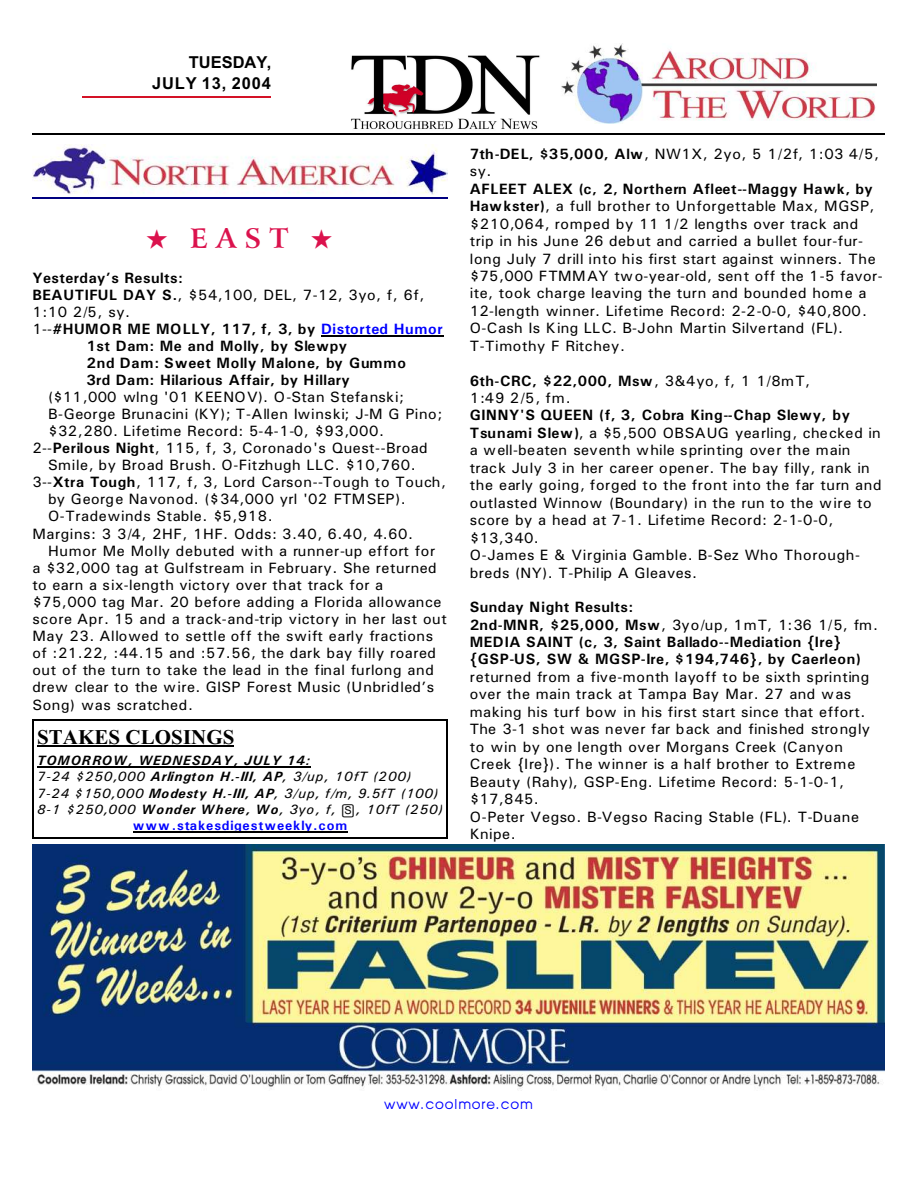
<style>
.page{position:relative;width:918px;height:1188px;background:#fff}
.page>*{position:absolute;margin:0;border:0;box-sizing:border-box;transform-origin:0 0}
.t1{font:700 27px "Arrus BT";color:#db124d}
.t2{font:700 21px "Times New Roman";letter-spacing:.005em;color:#000}
.t3{font:700 16.5px/21.6px "Arial";letter-spacing:.05em;color:#000;text-align:right}
.t4{font:15px/17.4px "Univers";letter-spacing:.03em;color:#000}
.t5{font:700 15px/17.4px "Univers";letter-spacing:.03em;color:#000}
.t6{font:15px "Univers";letter-spacing:.01em;color:#000}
.t7{font:700 15px "Univers";letter-spacing:.06em;color:#000}
.t8{font:italic 13.5px "Univers";letter-spacing:.065em;color:#000}
.t9{font:italic 700 13.5px "Univers";letter-spacing:.065em;color:#000}
.t10{font:700 13.5px "Univers";letter-spacing:.065em;color:#00f}
.t11{font:13.5px "Advance";letter-spacing:.065em;color:#00f}
.s1{font-weight:700}
.s2{font-weight:400}
.s3{color:#00f}
.s4{font-family:"Keys"}
</style>
<div class="page">
<hr style="left:82px;top:96px;width:189px;height:2px;background:#d41226">
<img style="left:561px;top:44px;width:315px;height:79px">
<img style="left:351px;top:55px;width:189px;height:75px">
<hr style="left:32px;top:134px;width:853px;height:1px;background:#000">
<img style="left:32px;top:844px;width:852px;height:247px">
<img style="left:32px;top:145px;width:416px;height:49px">
<hr style="left:32px;top:197px;width:416px;height:1px;background:#000080">
<hr style="left:37px;top:746px;width:197px;height:1px;background:#000">
<hr style="left:37px;top:767px;width:273px;height:1px;background:#000">
<hr style="left:133px;top:832px;width:215px;height:1px;background:#000">
<hr style="left:32px;top:719px;width:2px;height:119px;background:#000">
<hr style="left:447px;top:719px;width:1px;height:119px;background:#000">
<hr style="left:32px;top:719px;width:416px;height:2px;background:#000">
<hr style="left:32px;top:837px;width:416px;height:1px;background:#000">
<hr style="left:321px;top:336px;width:122px;height:1px;background:#000">
<p class="t3" style="left:152px;top:52px;width:121px">TUESDAY,<br>JULY 13, 2004</p>
<h1 class="t1" style="left:146px;top:228px;width:188px">★ EAST ★</h1>
<p class="t5" style="left:32px;top:270px;width:152px">Yesterday’s Results:</p>
<p class="t4" style="left:32px;top:287px;width:393px"><span class="s1">BEAUTIFUL DAY S.</span>, $54,100, DEL, 7-12, 3yo, f, 6f,</p>
<p class="t4" style="left:32px;top:304px;width:99px">1:10 2/5, sy.</p>
<p class="t5" style="left:32px;top:321px;width:412px"><span class="s2">1--</span>#HUMOR ME MOLLY, 117, f, 3, by <span class="s3">Distorted Humor</span></p>
<p class="t5" style="left:86px;top:338px;width:262px">1st Dam: Me and Molly, by Slewpy</p>
<p class="t7" style="left:86px;top:357px;width:321px">2nd Dam: Sweet Molly Malone, by Gummo</p>
<p class="t5" style="left:86px;top:372px;width:265px">3rd Dam: Hilarious Affair, by Hillary</p>
<p class="t6" style="left:48px;top:391px;width:357px">($11,000 wlng '01 KEENOV). O-Stan Stefanski;</p>
<p class="t4" style="left:48px;top:406px;width:396px">B-George Brunacini (KY); T-Allen Iwinski; J-M G Pino;</p>
<p class="t4" style="left:48px;top:423px;width:337px">$32,280. Lifetime Record: 5-4-1-0, $93,000.</p>
<p class="t4" style="left:32px;top:441px;width:397px">2--<span class="s1">Perilous Night</span>, 115, f, 3, Coronado's Quest--Broad</p>
<p class="t4" style="left:48px;top:458px;width:369px">Smile, by Broad Brush. O-Fitzhugh LLC. $10,760.</p>
<p class="t4" style="left:32px;top:475px;width:415px">3--<span class="s1">Xtra Tough</span>, 117, f, 3, Lord Carson--Tough to Touch,</p>
<p class="t4" style="left:48px;top:492px;width:359px">by George Navonod. ($34,000 yrl '02 FTMSEP).</p>
<p class="t4" style="left:48px;top:509px;width:226px">O-Tradewinds Stable. $5,918.</p>
<p class="t4" style="left:32px;top:526px;width:382px">Margins: 3 3/4, 2HF, 1HF. Odds: 3.40, 6.40, 4.60.</p>
<p class="t4" style="left:48px;top:543px;width:389px">Humor Me Molly debuted with a runner-up effort for</p>
<p class="t4" style="left:32px;top:560px;width:406px">a $32,000 tag at Gulfstream in February. She returned</p>
<p class="t4" style="left:32px;top:577px;width:352px">to earn a six-length victory over that track for a</p>
<p class="t4" style="left:32px;top:594px;width:411px">$75,000 tag Mar. 20 before adding a Florida allowance</p>
<p class="t4" style="left:32px;top:612px;width:416px">score Apr. 15 and a track-and-trip victory in her last out</p>
<p class="t4" style="left:32px;top:629px;width:402px">May 23. Allowed to settle off the swift early fractions</p>
<p class="t4" style="left:32px;top:646px;width:405px">of :21.22, :44.15 and :57.56, the dark bay filly roared</p>
<p class="t4" style="left:32px;top:663px;width:403px">out of the turn to take the lead in the final furlong and</p>
<p class="t4" style="left:32px;top:680px;width:403px">drew clear to the wire. GISP Forest Music (Unbridled’s</p>
<p class="t4" style="left:32px;top:697px;width:162px">Song) was scratched.</p>
<h2 class="t2" style="left:37px;top:730px;width:199px">STAKES CLOSINGS</h2>
<p class="t9" style="left:37px;top:756px;width:275px">TOMORROW, WEDNESDAY, JULY 14:</p>
<p class="t8" style="left:37px;top:772px;width:376px">7-24 $250,000 <span class="s1">Arlington H.-III, AP</span>, 3/up, 10fT (200)</p>
<p class="t8" style="left:37px;top:788px;width:403px">7-24 $150,000 <span class="s1">Modesty H.-III, AP</span>, 3/up, f/m, 9.5fT (100)</p>
<p class="t8" style="left:37px;top:804px;width:407px">8-1 $250,000 <span class="s1">Wonder Where, Wo</span>, 3yo, f, <span class="s4">S</span>, 10fT (250)</p>
<p class="t10" style="left:133px;top:821px;width:216px">www.stakesdigestweekly.com</p>
<p class="t4" style="left:470px;top:146px;width:411px"><span class="s1">7th-DEL, $35,000, Alw</span>, NW1X, 2yo, 5 1/2f, 1:03 4/5, sy.</p>
<p class="t4" style="left:470px;top:181px;width:414px"><span class="s1">AFLEET ALEX (c, 2, Northern Afleet--Maggy Hawk, by Hawkster)</span>, a full brother to Unforgettable Max, MGSP, $210,064, romped by 11 1/2 lengths over track and trip in his June 26 debut and carried a bullet four-fur&shy;long July 7 drill into his first start against winners. The $75,000 FTMMAY two-year-old, sent off the 1-5 favor&shy;ite, took charge leaving the turn and bounded home a 12-length winner. Lifetime Record: 2-2-0-0, $40,800.<br>O-Cash Is King LLC. B-John Martin Silvertand (FL).<br>T-Timothy F Ritchey.</p>
<p class="t4" style="left:470px;top:373px;width:342px"><span class="s1">6th-CRC, $22,000, Msw</span>, 3&amp;4yo, f, 1 1/8mT,<br>1:49 2/5, fm.</p>
<p class="t4" style="left:470px;top:408px;width:413px"><span class="s1">GINNY'S QUEEN (f, 3, Cobra King--Chap Slewy, by Tsunami Slew)</span>, a $5,500 OBSAUG yearling, checked in a well-beaten seventh while sprinting over the main track July 3 in her career opener. The bay filly, rank in the early going, forged to the front into the far turn and outlasted Winnow (Boundary) in the run to the wire to score by a head at 7-1. Lifetime Record: 2-1-0-0, $13,340.<br>O-James E &amp; Virginia Gamble. B-Sez Who Thorough&shy;breds (NY). T-Philip A Gleaves.</p>
<p class="t5" style="left:470px;top:600px;width:410px">Sunday Night Results:<br>2nd-MNR, $25,000, Msw<span class="s2">, 3yo/up, 1mT, 1:36 1/5, fm.<br></span>MEDIA SAINT (c, 3, Saint Ballado--Mediation {Ire} {GSP-US, SW &amp; MGSP-Ire, $194,746}, by Caerleon)</p>
<p class="t4" style="left:470px;top:669px;width:402px">returned from a five-month layoff to be sixth sprinting over the main track at Tampa Bay Mar. 27 and was making his turf bow in his first start since that effort.<br>The 3-1 shot was never far back and finished strongly to win by one length over Morgans Creek (Canyon Creek {Ire}). The winner is a half brother to Extreme Beauty (Rahy), GSP-Eng. Lifetime Record: 5-1-0-1, $17,845.<br>O-Peter Vegso. B-Vegso Racing Stable (FL). T-Duane Knipe.</p>
<p class="t11" style="left:384px;top:1099px;width:150px">www.coolmore.com</p>
</div>
